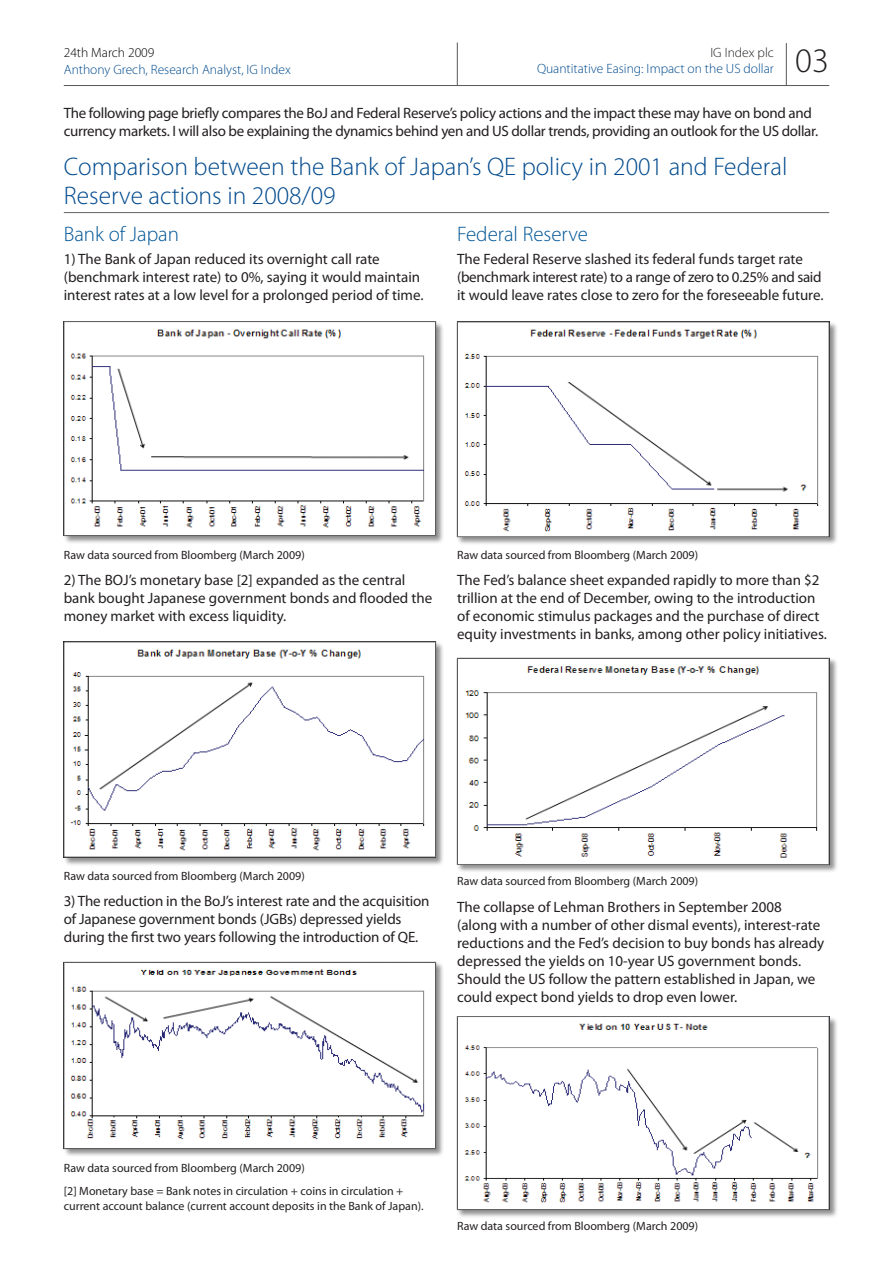
<style>
.page{position:relative;width:893px;height:1263px;background:#fff}
.page>*{position:absolute;margin:0;border:0;box-sizing:border-box;transform-origin:0 0}
.t1{font:300 34.5px "Myriad Pro";color:#231f20}
.Heading02_JT{font:300 25.5px/28.5px "Myriad Pro";color:#004a8d}
.Heading03_JT{font:300 21px "Myriad Pro";color:#005595}
.body{font:15px/18px "Myriad Pro";color:#231f20}
.body-2{font:15px/18px "Myriad Pro";letter-spacing:-.02em;color:#231f20}
.t2{font:300 13.5px/16.5px "Myriad Pro";color:#004a8d;text-align:right}
.t3{font:300 13.5px "Myriad Pro";color:#000}
.body-3{font:12px/15px "Myriad Pro";color:#231f20}
.s1{color:#231f20}
</style>
<div class="page">
<hr style="left:64px;top:85px;width:765px;height:1px;background:#57585a">
<hr style="left:786px;top:43px;width:1px;height:43px;background:#57585a">
<hr style="left:457px;top:43px;width:1px;height:42px;background:#57585a">
<hr style="left:64px;top:212px;width:765px;height:1px;background:#636366">
<div style="left:63px;top:321px;width:388px;height:229px;background:#231f20;opacity:.5"></div>
<img style="left:66px;top:323px;width:368px;height:211px">
<div style="left:64px;top:321px;width:372px;height:215px;border:1px solid #6c6d70"></div>
<div style="left:63px;top:641px;width:388px;height:231px;background:#231f20;opacity:.5"></div>
<img style="left:66px;top:644px;width:368px;height:211px">
<div style="left:63px;top:962px;width:388px;height:202px;background:#231f20;opacity:.5"></div>
<img style="left:66px;top:964px;width:368px;height:183px">
<div style="left:64px;top:962px;width:372px;height:187px;border:1px solid #6c6d70"></div>
<div style="left:457px;top:321px;width:387px;height:230px;background:#231f20;opacity:.5"></div>
<img style="left:459px;top:324px;width:368px;height:211px">
<div style="left:457px;top:322px;width:372px;height:215px;border:1px solid #6c6d70"></div>
<div style="left:457px;top:658px;width:387px;height:221px;background:#231f20;opacity:.5"></div>
<img style="left:459px;top:660px;width:368px;height:203px">
<div style="left:457px;top:658px;width:372px;height:207px;border:1px solid #6c6d70"></div>
<div style="left:457px;top:1016px;width:387px;height:208px;background:#231f20;opacity:.5"></div>
<img style="left:459px;top:1018px;width:368px;height:190px">
<div style="left:457px;top:1016px;width:372px;height:194px;border:1px solid #6c6d70"></div>
<p class="t2" style="left:537px;top:44px;width:238px"><span class="s1">IG Index plc<br></span>Quantitative Easing: Impact on the US dollar</p>
<p class="t1" style="left:795px;top:42px;width:35px">03</p>
<p class="t3" style="left:64px;top:45px;width:92px">24th March 2009</p>
<p class="t2" style="left:64px;top:61px;width:229px">Anthony Grech, Research Analyst, IG Index</p>
<p class="body-2" style="left:64px;top:103px;width:756px">The following page briefly compares the BoJ and Federal Reserve’s policy actions and the impact these may have on bond and currency markets. I will also be explaining the dynamics behind yen and US dollar trends, providing an outlook for the US dollar.</p>
<p class="Heading02_JT" style="left:64px;top:153px;width:725px">Comparison between the Bank of Japan’s QE policy in 2001 and Federal<br>Reserve actions in 2008/09</p>
<p class="Heading03_JT" style="left:64px;top:223px;width:117px">Bank of Japan</p>
<p class="body" style="left:64px;top:249px;width:361px">1) The Bank of Japan reduced its overnight call rate (benchmark interest rate) to 0%, saying it would maintain interest rates at a low level for a prolonged period of time.</p>
<p class="Heading03_JT" style="left:457px;top:223px;width:132px">Federal Reserve</p>
<p class="body" style="left:457px;top:249px;width:368px">The Federal Reserve slashed its federal funds target rate (benchmark interest rate) to a range of zero to 0.25% and said it would leave rates close to zero for the foreseeable future.</p>
<p class="body-3" style="left:64px;top:547px;width:243px">Raw data sourced from Bloomberg (March 2009)</p>
<p class="body" style="left:64px;top:571px;width:370px">2) The BOJ’s monetary base [2] expanded as the central bank bought Japanese government bonds and flooded the money market with excess liquidity.</p>
<p class="body-3" style="left:457px;top:547px;width:243px">Raw data sourced from Bloomberg (March 2009)</p>
<p class="body" style="left:457px;top:571px;width:371px">The Fed’s balance sheet expanded rapidly to more than $2 trillion at the end of December, owing to the introduction of economic stimulus packages and the purchase of direct equity investments in banks, among other policy initiatives.</p>
<p class="body-3" style="left:64px;top:868px;width:243px">Raw data sourced from Bloomberg (March 2009)</p>
<p class="body" style="left:64px;top:892px;width:367px">3) The reduction in the BoJ’s interest rate and the acquisition of Japanese government bonds (JGBs) depressed yields during the first two years following the introduction of QE.</p>
<p class="body-3" style="left:457px;top:873px;width:243px">Raw data sourced from Bloomberg (March 2009)</p>
<p class="body" style="left:457px;top:897px;width:369px">The collapse of Lehman Brothers in September 2008 (along with a number of other dismal events), interest-rate reductions and the Fed’s decision to buy bonds has already depressed the yields on 10-year US government bonds.<br>Should the US follow the pattern established in Japan, we could expect bond yields to drop even lower.</p>
<p class="body-3" style="left:64px;top:1160px;width:243px">Raw data sourced from Bloomberg (March 2009)</p>
<p class="body-3" style="left:64px;top:1183px;width:361px">[2] Monetary base = Bank notes in circulation + coins in circulation + current account balance (current account deposits in the Bank of Japan).</p>
<p class="body-3" style="left:457px;top:1218px;width:243px">Raw data sourced from Bloomberg (March 2009)</p>
</div>
